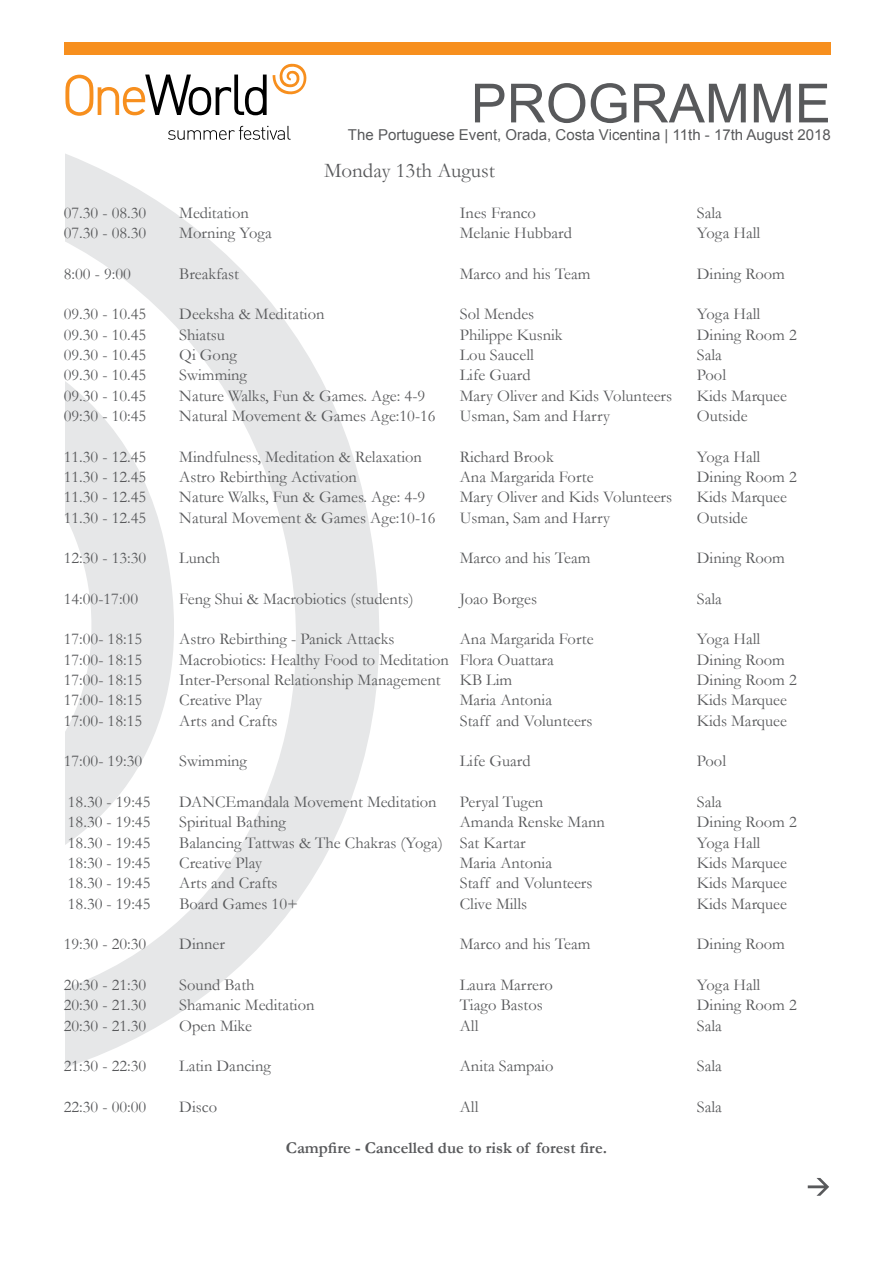
<style>
.page{position:relative;width:893px;height:1263px;background:#fff}
.page>*{position:absolute;margin:0;border:0;box-sizing:border-box;transform-origin:0 0}
.t1{font:54px "Arial";color:#58595b}
.t2{font:21px "Garamond";color:#58595b}
.t3{font:16.5px "Garamond";color:#58595b}
.t4{font:700 16.5px "Garamond";color:#58595b}
.t5{font:15px "Arial";color:#58595b}
</style>
<div class="page">
<div style="left:65px;top:43px;width:766px;height:12px;background:#f78f1e"></div>
<svg style="left:65px;top:63px;width:242px;height:53px"></svg>
<svg style="left:65px;top:125px;width:314px;height:943px"></svg>
<svg style="left:808px;top:1178px;width:21px;height:18px"></svg>
<h1 class="t1" style="left:471px;top:68px;width:362px">PROGRAMME</h1>
<p class="t5" style="left:348px;top:125px;width:484px">The Portuguese Event, Orada, Costa Vicentina | 11th - 17th August 2018</p>
<p class="t2" style="left:324px;top:158px;width:173px">Monday 13th August</p>
<p class="t3" style="left:64px;top:202px;width:84px">07.30 - 08.30</p>
<p class="t3" style="left:179px;top:202px;width:71px">Meditation</p>
<p class="t3" style="left:460px;top:202px;width:78px">Ines Franco</p>
<p class="t3" style="left:697px;top:202px;width:27px">Sala</p>
<p class="t3" style="left:64px;top:223px;width:84px">07.30 - 08.30</p>
<p class="t3" style="left:179px;top:223px;width:94px">Morning Yoga</p>
<p class="t3" style="left:460px;top:223px;width:114px">Melanie Hubbard</p>
<p class="t3" style="left:697px;top:223px;width:65px">Yoga Hall</p>
<p class="t3" style="left:64px;top:263px;width:69px">8:00 - 9:00</p>
<p class="t3" style="left:179px;top:263px;width:61px">Breakfast</p>
<p class="t3" style="left:460px;top:263px;width:132px">Marco and his Team</p>
<p class="t3" style="left:697px;top:263px;width:90px">Dining Room</p>
<p class="t3" style="left:64px;top:304px;width:84px">09.30 - 10.45</p>
<p class="t3" style="left:179px;top:304px;width:147px">Deeksha &amp; Meditation</p>
<p class="t3" style="left:460px;top:304px;width:76px">Sol Mendes</p>
<p class="t3" style="left:697px;top:304px;width:65px">Yoga Hall</p>
<p class="t3" style="left:64px;top:324px;width:84px">09.30 - 10.45</p>
<p class="t3" style="left:179px;top:324px;width:47px">Shiatsu</p>
<p class="t3" style="left:460px;top:324px;width:104px">Philippe Kusnik</p>
<p class="t3" style="left:697px;top:324px;width:101px">Dining Room 2</p>
<p class="t3" style="left:64px;top:345px;width:84px">09.30 - 10.45</p>
<p class="t3" style="left:179px;top:345px;width:59px">Qi Gong</p>
<p class="t3" style="left:460px;top:345px;width:76px">Lou Saucell</p>
<p class="t3" style="left:697px;top:345px;width:27px">Sala</p>
<p class="t3" style="left:64px;top:365px;width:84px">09.30 - 10.45</p>
<p class="t3" style="left:179px;top:365px;width:69px">Swimming</p>
<p class="t3" style="left:460px;top:365px;width:72px">Life Guard</p>
<p class="t3" style="left:697px;top:365px;width:31px">Pool</p>
<p class="t3" style="left:64px;top:385px;width:84px">09.30 - 10.45</p>
<p class="t3" style="left:179px;top:385px;width:247px">Nature Walks, Fun &amp; Games. Age: 4-9</p>
<p class="t3" style="left:460px;top:385px;width:214px">Mary Oliver and Kids Volunteers</p>
<p class="t3" style="left:697px;top:385px;width:92px">Kids Marquee</p>
<p class="t3" style="left:64px;top:406px;width:84px">09:30 - 10:45</p>
<p class="t3" style="left:179px;top:406px;width:258px">Natural Movement &amp; Games Age:10-16</p>
<p class="t3" style="left:460px;top:406px;width:152px">Usman, Sam and Harry</p>
<p class="t3" style="left:697px;top:406px;width:52px">Outside</p>
<p class="t3" style="left:64px;top:446px;width:84px">11.30 - 12.45</p>
<p class="t3" style="left:179px;top:446px;width:244px">Mindfulness, Meditation &amp; Relaxation</p>
<p class="t3" style="left:460px;top:446px;width:95px">Richard Brook</p>
<p class="t3" style="left:697px;top:446px;width:65px">Yoga Hall</p>
<p class="t3" style="left:64px;top:467px;width:84px">11.30 - 12.45</p>
<p class="t3" style="left:179px;top:467px;width:179px">Astro Rebirthing Activation</p>
<p class="t3" style="left:460px;top:467px;width:135px">Ana Margarida Forte</p>
<p class="t3" style="left:697px;top:467px;width:101px">Dining Room 2</p>
<p class="t3" style="left:64px;top:487px;width:84px">11.30 - 12.45</p>
<p class="t3" style="left:179px;top:487px;width:247px">Nature Walks, Fun &amp; Games. Age: 4-9</p>
<p class="t3" style="left:460px;top:487px;width:214px">Mary Oliver and Kids Volunteers</p>
<p class="t3" style="left:697px;top:487px;width:92px">Kids Marquee</p>
<p class="t3" style="left:64px;top:507px;width:84px">11.30 - 12.45</p>
<p class="t3" style="left:179px;top:507px;width:258px">Natural Movement &amp; Games Age:10-16</p>
<p class="t3" style="left:460px;top:507px;width:152px">Usman, Sam and Harry</p>
<p class="t3" style="left:697px;top:507px;width:52px">Outside</p>
<p class="t3" style="left:64px;top:548px;width:84px">12:30 - 13:30</p>
<p class="t3" style="left:179px;top:548px;width:43px">Lunch</p>
<p class="t3" style="left:460px;top:548px;width:132px">Marco and his Team</p>
<p class="t3" style="left:697px;top:548px;width:90px">Dining Room</p>
<p class="t3" style="left:64px;top:589px;width:76px">14:00-17:00</p>
<p class="t3" style="left:179px;top:589px;width:236px">Feng Shui &amp; Macrobiotics (students)</p>
<p class="t3" style="left:460px;top:589px;width:79px">Joao Borges</p>
<p class="t3" style="left:697px;top:589px;width:27px">Sala</p>
<p class="t3" style="left:64px;top:629px;width:80px">17:00- 18:15</p>
<p class="t3" style="left:179px;top:629px;width:217px">Astro Rebirthing - Panick Attacks</p>
<p class="t3" style="left:460px;top:629px;width:135px">Ana Margarida Forte</p>
<p class="t3" style="left:697px;top:629px;width:65px">Yoga Hall</p>
<p class="t3" style="left:64px;top:650px;width:80px">17:00- 18:15</p>
<p class="t3" style="left:179px;top:650px;width:376px">Macrobiotics: Healthy Food to Meditation Flora Ouattara</p>
<p class="t3" style="left:697px;top:650px;width:90px">Dining Room</p>
<p class="t3" style="left:64px;top:670px;width:80px">17:00- 18:15</p>
<p class="t3" style="left:179px;top:670px;width:334px">Inter-Personal Relationship Management KB Lim</p>
<p class="t3" style="left:697px;top:670px;width:101px">Dining Room 2</p>
<p class="t3" style="left:64px;top:690px;width:80px">17:00- 18:15</p>
<p class="t3" style="left:179px;top:690px;width:84px">Creative Play</p>
<p class="t3" style="left:460px;top:690px;width:94px">Maria Antonia</p>
<p class="t3" style="left:697px;top:690px;width:92px">Kids Marquee</p>
<p class="t3" style="left:64px;top:711px;width:80px">17:00- 18:15</p>
<p class="t3" style="left:179px;top:711px;width:100px">Arts and Crafts</p>
<p class="t3" style="left:460px;top:711px;width:134px">Staff and Volunteers</p>
<p class="t3" style="left:697px;top:711px;width:92px">Kids Marquee</p>
<p class="t3" style="left:64px;top:751px;width:80px">17:00- 19:30</p>
<p class="t3" style="left:179px;top:751px;width:69px">Swimming</p>
<p class="t3" style="left:460px;top:751px;width:72px">Life Guard</p>
<p class="t3" style="left:697px;top:751px;width:31px">Pool</p>
<p class="t3" style="left:68px;top:792px;width:84px">18.30 - 19:45</p>
<p class="t3" style="left:179px;top:792px;width:259px">DANCEmandala Movement Meditation</p>
<p class="t3" style="left:460px;top:792px;width:85px">Peryal Tugen</p>
<p class="t3" style="left:697px;top:792px;width:27px">Sala</p>
<p class="t3" style="left:68px;top:812px;width:84px">18.30 - 19:45</p>
<p class="t3" style="left:179px;top:812px;width:108px">Spiritual Bathing</p>
<p class="t3" style="left:460px;top:812px;width:147px">Amanda Renske Mann</p>
<p class="t3" style="left:697px;top:812px;width:101px">Dining Room 2</p>
<p class="t3" style="left:68px;top:833px;width:84px">18.30 - 19:45</p>
<p class="t3" style="left:179px;top:833px;width:348px">Balancing Tattwas &amp; The Chakras (Yoga) Sat Kartar</p>
<p class="t3" style="left:697px;top:833px;width:65px">Yoga Hall</p>
<p class="t3" style="left:68px;top:853px;width:84px">18:30 - 19:45</p>
<p class="t3" style="left:179px;top:853px;width:84px">Creative Play</p>
<p class="t3" style="left:460px;top:853px;width:94px">Maria Antonia</p>
<p class="t3" style="left:697px;top:853px;width:92px">Kids Marquee</p>
<p class="t3" style="left:68px;top:873px;width:84px">18.30 - 19:45</p>
<p class="t3" style="left:179px;top:873px;width:100px">Arts and Crafts</p>
<p class="t3" style="left:460px;top:873px;width:134px">Staff and Volunteers</p>
<p class="t3" style="left:697px;top:873px;width:92px">Kids Marquee</p>
<p class="t3" style="left:68px;top:894px;width:84px">18.30 - 19:45</p>
<p class="t3" style="left:179px;top:894px;width:120px">Board Games 10+</p>
<p class="t3" style="left:460px;top:894px;width:69px">Clive Mills</p>
<p class="t3" style="left:697px;top:894px;width:92px">Kids Marquee</p>
<p class="t3" style="left:64px;top:934px;width:84px">19:30 - 20:30</p>
<p class="t3" style="left:179px;top:934px;width:47px">Dinner</p>
<p class="t3" style="left:460px;top:934px;width:132px">Marco and his Team</p>
<p class="t3" style="left:697px;top:934px;width:90px">Dining Room</p>
<p class="t3" style="left:64px;top:975px;width:84px">20:30 - 21:30</p>
<p class="t3" style="left:179px;top:975px;width:77px">Sound Bath</p>
<p class="t3" style="left:460px;top:975px;width:95px">Laura Marrero</p>
<p class="t3" style="left:697px;top:975px;width:65px">Yoga Hall</p>
<p class="t3" style="left:64px;top:995px;width:84px">20:30 - 21.30</p>
<p class="t3" style="left:179px;top:995px;width:137px">Shamanic Meditation</p>
<p class="t3" style="left:460px;top:995px;width:85px">Tiago Bastos</p>
<p class="t3" style="left:697px;top:995px;width:101px">Dining Room 2</p>
<p class="t3" style="left:64px;top:1016px;width:84px">20:30 - 21.30</p>
<p class="t3" style="left:179px;top:1016px;width:74px">Open Mike</p>
<p class="t3" style="left:460px;top:1016px;width:20px">All</p>
<p class="t3" style="left:697px;top:1016px;width:27px">Sala</p>
<p class="t3" style="left:64px;top:1056px;width:84px">21:30 - 22:30</p>
<p class="t3" style="left:179px;top:1056px;width:93px">Latin Dancing</p>
<p class="t3" style="left:460px;top:1056px;width:95px">Anita Sampaio</p>
<p class="t3" style="left:697px;top:1056px;width:27px">Sala</p>
<p class="t3" style="left:64px;top:1097px;width:84px">22:30 - 00:00</p>
<p class="t3" style="left:179px;top:1097px;width:39px">Disco</p>
<p class="t3" style="left:460px;top:1097px;width:20px">All</p>
<p class="t3" style="left:697px;top:1097px;width:27px">Sala</p>
<p class="t4" style="left:286px;top:1138px;width:323px">Campfire - Cancelled due to risk of forest fire.</p>
</div>
